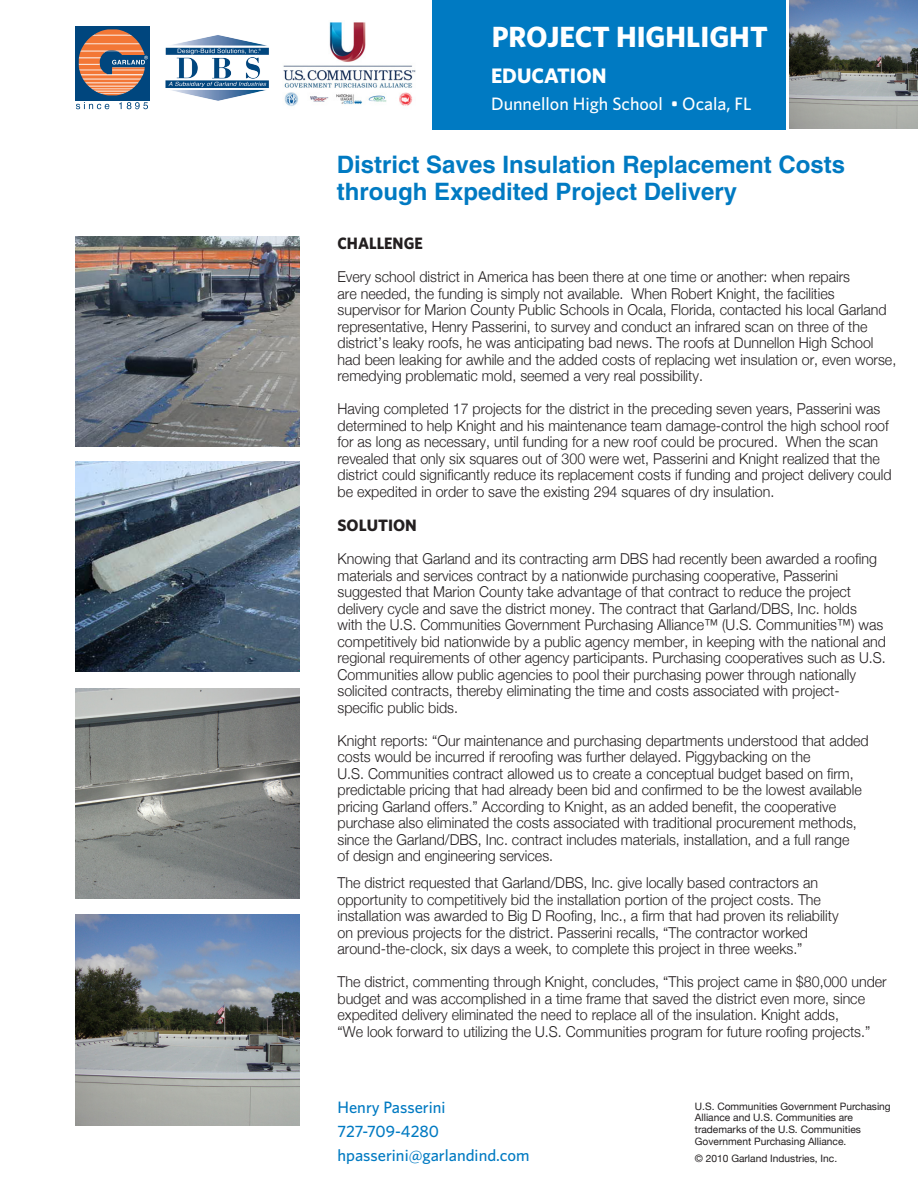
<style>
.page{position:relative;width:918px;height:1188px;background:#fff}
.page>*{position:absolute;margin:0;border:0;box-sizing:border-box;transform-origin:0 0}
.t1{font:700 29.25px "Whitney";color:#fff}
.t2{font:700 24px/27px "Helvetica";color:#007ac2}
.t3{font:700 21px "Whitney";color:#fff}
.t4{font:500 18px "Whitney";color:#fff}
.t5{font:500 16.5px "Whitney";color:#007ac2}
.t6{font:700 16.5px "Whitney";color:#231f20;scale:.95 1}
.t7{font:700 16.5px "Whitney";color:#231f20}
.t8{font:300 15px/16.5px "Helvetica Neue";color:#231f20;scale:.95 1}
.t9{font:10.2px/11.7px "Helvetica Neue";color:#231f20}
</style>
<div class="page">
<div style="left:432px;top:0;width:354px;height:130px;background:#007ac2"></div>
<img style="left:76px;top:462px;width:223px;height:209px">
<div style="left:75px;top:26px;width:75px;height:75px;background:#00467e"></div>
<svg style="left:76px;top:102px;width:33px;height:7px"></svg>
<svg style="left:119px;top:102px;width:29px;height:7px"></svg>
<svg style="left:79px;top:29px;width:69px;height:66px"></svg>
<img style="left:166px;top:35px;width:103px;height:66px">
<img style="left:283px;top:22px;width:133px;height:85px">
<img style="left:76px;top:237px;width:223px;height:209px">
<img style="left:76px;top:689px;width:223px;height:209px">
<img style="left:75px;top:914px;width:225px;height:212px">
<img style="left:790px;top:0;width:128px;height:129px">
<p class="t1" style="left:492px;top:19px;width:278px">PROJECT HIGHLIGHT</p>
<p class="t3" style="left:491px;top:63px;width:117px">EDUCATION</p>
<p class="t4" style="left:491px;top:92px;width:262px">Dunnellon High School • Ocala, FL</p>
<p class="t2" style="left:337px;top:150px;width:510px">District Saves Insulation Replacement Costs through Expedited Project Delivery</p>
<p class="t6" style="left:338px;top:234px;width:91px">CHALLENGE</p>
<p class="t8" style="left:338px;top:268px;width:541px">Every school district in America has been there at one time or another: when repairs</p>
<p class="t8" style="left:338px;top:285px;width:525px">are needed, the funding is simply not available. When Robert Knight, the facilities</p>
<p class="t8" style="left:338px;top:301px;width:580px">supervisor for Marion County Public Schools in Ocala, Florida, contacted his local Garland representative, Henry Passerini, to survey and conduct an infrared scan on three of the</p>
<p class="t8" style="left:338px;top:334px;width:566px">district’s leaky roofs, he was anticipating bad news. The roofs at Dunnellon High School</p>
<p class="t8" style="left:338px;top:351px;width:590px">had been leaking for awhile and the added costs of replacing wet insulation or, even worse, remedying problematic mold, seemed a very real possibility.</p>
<p class="t8" style="left:338px;top:400px;width:585px">Having completed 17 projects for the district in the preceding seven years, Passerini was determined to help Knight and his maintenance team damage-control the high school roof for as long as necessary, until funding for a new roof could be procured. When the scan revealed that only six squares out of 300 were wet, Passerini and Knight realized that the district could significantly reduce its replacement costs if funding and project delivery could be expedited in order to save the existing 294 squares of dry insulation.</p>
<p class="t7" style="left:338px;top:516px;width:81px">SOLUTION</p>
<p class="t8" style="left:338px;top:550px;width:569px">Knowing that Garland and its contracting arm DBS had recently been awarded a roofing materials and services contract by a nationwide purchasing cooperative, Passerini</p>
<p class="t8" style="left:338px;top:583px;width:542px">suggested that Marion County take advantage of that contract to reduce the project</p>
<p class="t8" style="left:338px;top:600px;width:548px">delivery cycle and save the district money. The contract that Garland/DBS, Inc. holds</p>
<p class="t8" style="left:338px;top:616px;width:576px">with the U.S. Communities Government Purchasing Alliance™ (U.S. Communities™) was</p>
<p class="t8" style="left:338px;top:633px;width:579px;text-align:justify">competitively bid nationwide by a public agency member, in keeping with the national and regional requirements of other agency participants. Purchasing cooperatives such as U.S.<br>Communities allow public agencies to pool their purchasing power through nationally</p>
<p class="t8" style="left:338px;top:682px;width:530px">solicited contracts, thereby eliminating the time and costs associated with project-</p>
<p class="t8" style="left:338px;top:699px;width:128px">specific public bids.</p>
<p class="t8" style="left:338px;top:732px;width:561px">Knight reports: “Our maintenance and purchasing departments understood that added</p>
<p class="t8" style="left:338px;top:748px;width:499px">costs would be incurred if reroofing was further delayed. Piggybacking on the</p>
<p class="t8" style="left:338px;top:765px;width:545px">U.S. Communities contract allowed us to create a conceptual budget based on firm,</p>
<p class="t8" style="left:338px;top:781px;width:553px">predictable pricing that had already been bid and confirmed to be the lowest available</p>
<p class="t8" style="left:338px;top:798px;width:526px">pricing Garland offers.” According to Knight, as an added benefit, the cooperative</p>
<p class="t8" style="left:338px;top:814px;width:548px">purchase also eliminated the costs associated with traditional procurement methods,</p>
<p class="t8" style="left:338px;top:831px;width:541px">since the Garland/DBS, Inc. contract includes materials, installation, and a full range</p>
<p class="t8" style="left:338px;top:847px;width:229px">of design and engineering services.</p>
<p class="t8" style="left:338px;top:874px;width:507px">The district requested that Garland/DBS, Inc. give locally based contractors an</p>
<p class="t8" style="left:338px;top:891px;width:510px">opportunity to competitively bid the installation portion of the project costs. The</p>
<p class="t8" style="left:338px;top:907px;width:529px">installation was awarded to Big D Roofing, Inc., a firm that had proven its reliability</p>
<p class="t8" style="left:338px;top:924px;width:497px">on previous projects for the district. Passerini recalls, “The contractor worked</p>
<p class="t8" style="left:338px;top:940px;width:491px">around-the-clock, six days a week, to complete this project in three weeks.”</p>
<p class="t8" style="left:338px;top:973px;width:580px">The district, commenting through Knight, concludes, “This project came in $80,000 under budget and was accomplished in a time frame that saved the district even more, since</p>
<p class="t8" style="left:338px;top:1006px;width:529px">expedited delivery eliminated the need to replace all of the insulation. Knight adds,</p>
<p class="t8" style="left:338px;top:1023px;width:562px">“We look forward to utilizing the U.S. Communities program for future roofing projects.”</p>
<p class="t5" style="left:338px;top:1097px;width:110px">Henry Passerini</p>
<p class="t5" style="left:338px;top:1121px;width:103px">727-709-4280</p>
<p class="t5" style="left:338px;top:1145px;width:194px">hpasserini@garlandind.com</p>
<p class="t9" style="left:695px;top:1100px;width:197px">U.S. Communities Government Purchasing<br>Alliance and U.S. Communities are</p>
<p class="t9" style="left:695px;top:1123px;width:168px">trademarks of the U.S. Communities</p>
<p class="t9" style="left:695px;top:1135px;width:153px">Government Purchasing Alliance.</p>
<p class="t9" style="left:695px;top:1153px;width:144px">© 2010 Garland Industries, Inc.</p>
</div>
